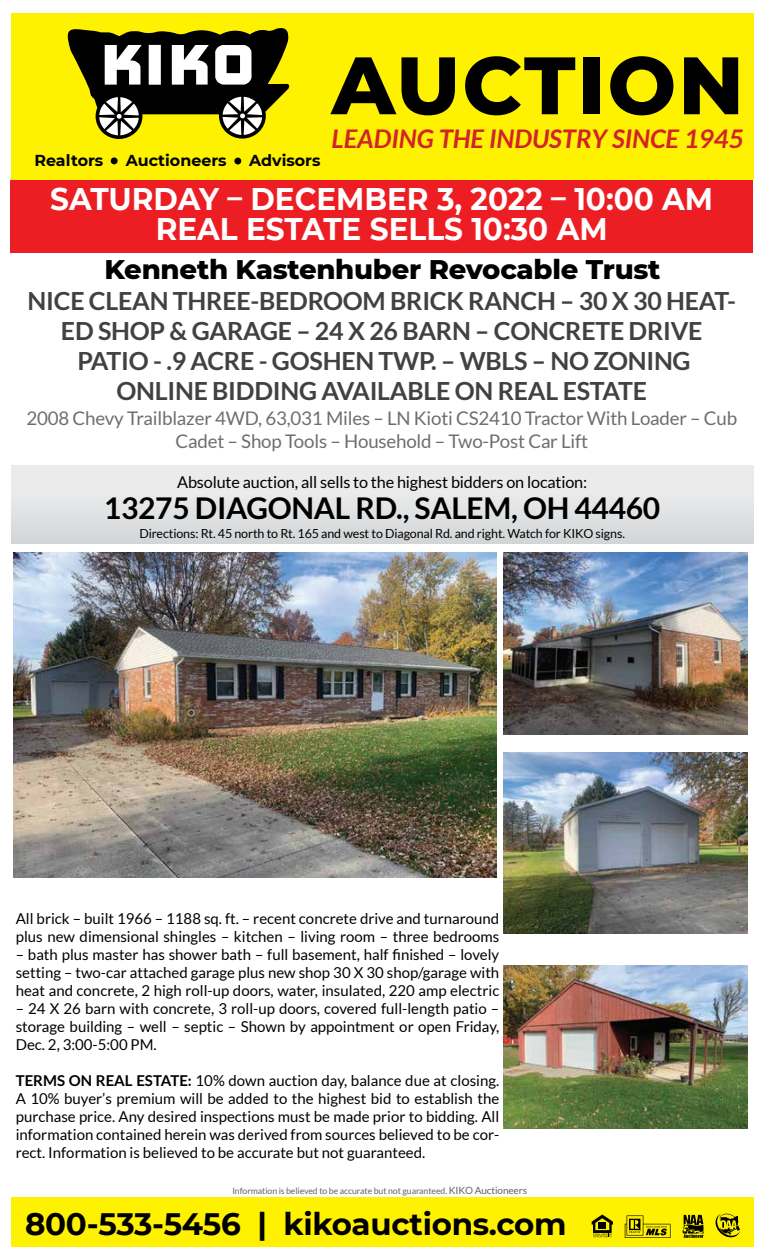
<style>
.page{position:relative;width:765px;height:1260px;background:#fff}
.page>*{position:absolute;margin:0;border:0;box-sizing:border-box;transform-origin:0 0}
.t1{font:800 81.25px "Montserrat";letter-spacing:.025em;color:#000}
.t2{font:700 31.25px/30px "Montserrat";color:#fff;text-align:center;scale:.95 1}
.t3{font:700 31px "Montserrat";letter-spacing:-.01em;color:#000}
.t4{font:700 30px "Lato";letter-spacing:-.01em;color:#000}
.t5{font:800 27.5px "Montserrat";letter-spacing:-.01em;color:#000}
.t6{font:italic 700 25.75px "Lato";color:#d2232a}
.t7{font:700 25px/30px "Lato";letter-spacing:-.01em;color:#414042;text-align:center}
.t8{font:18.75px/22.5px "Lato";letter-spacing:-.01em;color:#6d6e71;text-align:center}
.t9{font:16.25px "Lato";letter-spacing:-.01em;color:#000}
.t10{font:700 15.88px "Montserrat";color:#000}
.t11{font:15px/18px "Lato";color:#000;text-align:justify}
.t12{font:12.5px "Lato";letter-spacing:-.01em;color:#000}
.t13{font:8.75px "Lato";letter-spacing:-.01em;color:#636466}
.s1{font-weight:700}
.s2{font-size:10px}
</style>
<div class="page">
<div style="left:11px;top:1197px;width:743px;height:49px;background:#fff200"></div>
<svg style="left:592px;top:1215px;width:21px;height:22px"></svg>
<svg style="left:625px;top:1215px;width:45px;height:23px"></svg>
<svg style="left:682px;top:1215px;width:22px;height:23px"></svg>
<svg style="left:716px;top:1214px;width:24px;height:24px"></svg>
<div style="left:11px;top:465px;width:743px;height:78px;background:linear-gradient(to right,#e3e4e5,#e3e4e5)"></div>
<div style="left:10px;top:180px;width:743px;height:72px;background:#ed1d24"></div>
<img style="left:13px;top:553px;width:484px;height:325px">
<img style="left:504px;top:752px;width:244px;height:182px">
<img style="left:504px;top:553px;width:244px;height:181px">
<img style="left:504px;top:966px;width:244px;height:163px">
<div style="left:11px;top:13px;width:743px;height:167px;background:#fff200"></div>
<svg style="left:67px;top:28px;width:223px;height:111px"></svg>
<div style="left:111px;top:157px;width:7px;height:7px;background:#000;border-radius:50%"></div>
<div style="left:234px;top:158px;width:7px;height:6px;background:#000;border-radius:50%"></div>
<p class="t10" style="left:34px;top:149px;width:70px">Realtors</p>
<p class="t10" style="left:126px;top:149px;width:102px">Auctioneers</p>
<p class="t10" style="left:249px;top:149px;width:73px">Advisors</p>
<h1 class="t1" style="left:332px;top:26px;width:414px">AUCTION</h1>
<h3 class="t6" style="left:332px;top:124px;width:414px">LEADING THE INDUSTRY SINCE 1945</h3>
<h2 class="t2" style="left:50px;top:183px;width:699px">SATURDAY – DECEMBER 3, 2022 – 10:00 AM<br>REAL ESTATE SELLS 10:30 AM</h2>
<h3 class="t5" style="left:104px;top:249px;width:558px">Kenneth Kastenhuber Revocable Trust</h3>
<h3 class="t7" style="left:28px;top:286px;width:710px">NICE CLEAN THREE-BEDROOM BRICK RANCH – 30 X 30 HEAT-ED SHOP &amp; GARAGE – 24 X 26 BARN – CONCRETE DRIVE PATIO - .9 ACRE - GOSHEN TWP. – WBLS – NO ZONING ONLINE BIDDING AVAILABLE ON REAL ESTATE</h3>
<p class="t8" style="left:26px;top:407px;width:712px">2008 Chevy Trailblazer 4WD, 63,031 Miles – LN Kioti CS2410 Tractor With Loader – Cub<br>Cadet – Shop Tools – Household – Two-Post Car Lift</p>
<p class="t9" style="left:177px;top:473px;width:412px">Absolute auction, all sells to the highest bidders on location:</p>
<h3 class="t4" style="left:104px;top:491px;width:558px">13275 DIAGONAL RD., SALEM, OH 44460</h3>
<p class="t12" style="left:139px;top:526px;width:487px">Directions: Rt. 45 north to Rt. 165 and west to Diagonal Rd. and right. Watch for KIKO signs.</p>
<p class="t11" style="left:16px;top:909px;width:485px">All brick – built 1966 – 1188 sq. ft. – recent concrete drive and turnaround plus new dimensional shingles – kitchen – living room – three bedrooms</p>
<p class="t11" style="left:16px;top:945px;width:485px">– bath plus master has shower bath – full basement, half finished – lovely setting – two-car attached garage plus new shop 30 X 30 shop/garage with heat and concrete, 2 high roll-up doors, water, insulated, 220 amp electric</p>
<p class="t11" style="left:16px;top:999px;width:485px">– 24 X 26 barn with concrete, 3 roll-up doors, covered full-length patio – storage building – well – septic – Shown by appointment or open Friday, Dec. 2, 3:00-5:00 PM.</p>
<p class="t11" style="left:16px;top:1071px;width:485px"><span class="s1">TERMS ON REAL ESTATE:</span> 10% down auction day, balance due at closing.<br>A 10% buyer’s premium will be added to the highest bid to establish the purchase price. Any desired inspections must be made prior to bidding. All information contained herein was derived from sources believed to be cor&shy;rect. Information is believed to be accurate but not guaranteed.</p>
<p class="t13" style="left:232px;top:1186px;width:296px">Information is believed to be accurate but not guaranteed. <span class="s2">KIKO Auctioneers</span></p>
<h3 class="t3" style="left:25px;top:1202px;width:543px">800-533-5456 | kikoauctions.com</h3>
</div>
